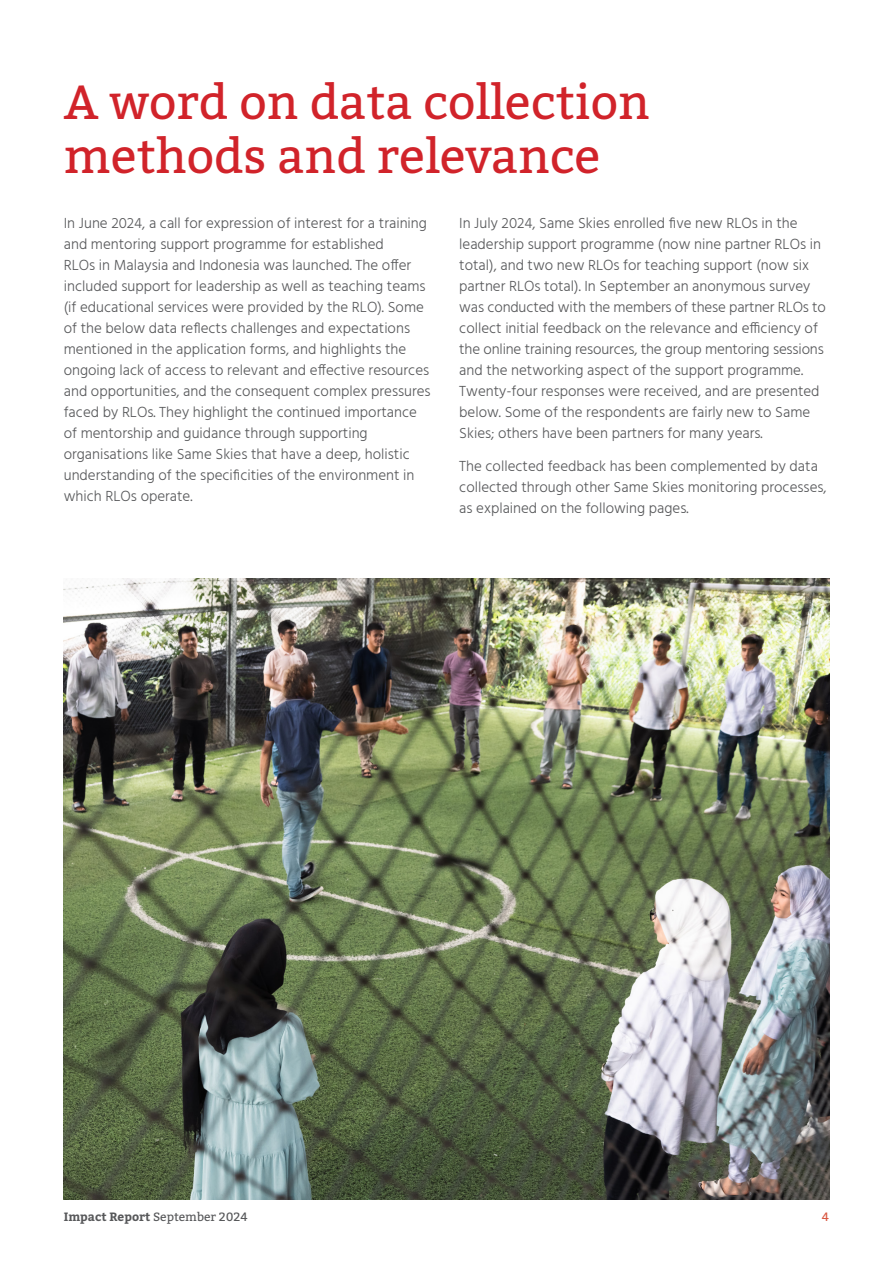
<style>
.page{position:relative;width:893px;height:1263px;background:#fff}
.page>*{position:absolute;margin:0;border:0;box-sizing:border-box;transform-origin:0 0}
.Main_heading{font:48px/54px "Bitter";color:#d1232a}
.Body{font:300 15px/21px "Hind";color:#57585a}
.t1{font:12px "Bitter";color:#57585a}
.t2{font:12px "Bitter";color:#d95842}
.s1{font-weight:700}
</style>
<div class="page">
<img style="left:64px;top:578px;width:765px;height:621px">
<p class="Main_heading" style="left:64px;top:75px;width:588px">A word on data collection methods and relevance</p>
<p class="Body" style="left:64px;top:213px;width:368px">In June 2024, a call for expression of interest for a training and mentoring support programme for established<br>RLOs in Malaysia and Indonesia was launched. The offer included support for leadership as well as teaching teams (if educational services were provided by the RLO). Some of the below data reflects challenges and expectations mentioned in the application forms, and highlights the ongoing lack of access to relevant and effective resources and opportunities, and the consequent complex pressures faced by RLOs. They highlight the continued importance of mentorship and guidance through supporting organisations like Same Skies that have a deep, holistic understanding of the specificities of the environment in which RLOs operate.</p>
<p class="Body" style="left:459px;top:213px;width:368px">In July 2024, Same Skies enrolled five new RLOs in the leadership support programme (now nine partner RLOs in total), and two new RLOs for teaching support (now six partner RLOs total). In September an anonymous survey was conducted with the members of these partner RLOs to collect initial feedback on the relevance and efficiency of the online training resources, the group mentoring sessions and the networking aspect of the support programme.<br>Twenty-four responses were received, and are presented below. Some of the respondents are fairly new to Same Skies; others have been partners for many years.</p>
<p class="Body" style="left:459px;top:457px;width:369px">The collected feedback has been complemented by data collected through other Same Skies monitoring processes, as explained on the following pages.</p>
<p class="t1" style="left:64px;top:1209px;width:185px"><span class="s1">Impact Report</span> September 2024</p>
<p class="t2" style="left:822px;top:1209px;width:9px">4</p>
</div>
